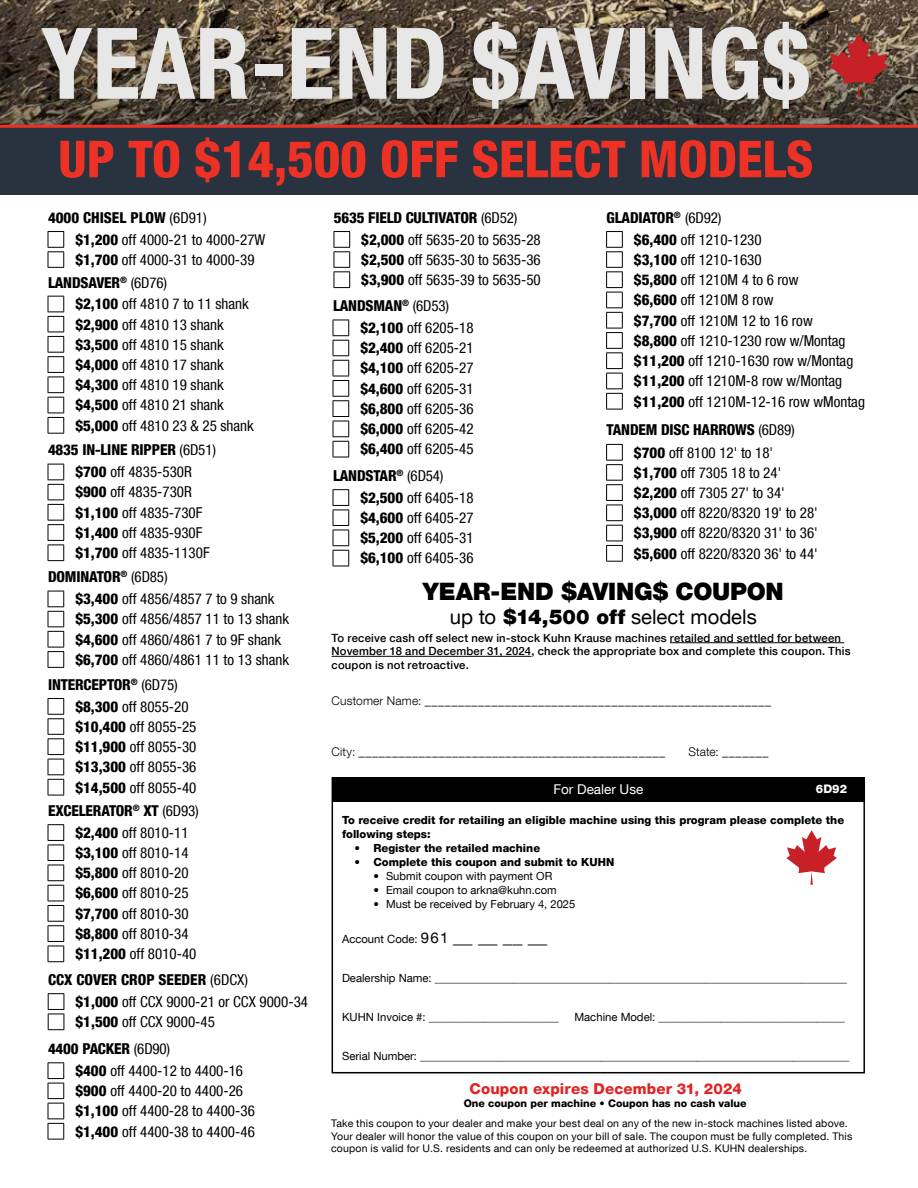
<style>
.page{position:relative;width:918px;height:1188px;background:#fff}
.page>*{position:absolute;margin:0;border:0;box-sizing:border-box;transform-origin:0 0}
.t1{font:700 condensed 99px "Helvetica Neue LT Com";color:#e7e7e7}
.t2{font:800 condensed 51px "Helvetica Neue LT Com";color:#ee3125}
.t3{font:900 24px "Helvetica Neue LT Com";letter-spacing:-.01em;color:#000}
.t4{font:20.25px "Helvetica Neue LT Com";color:#000}
.t5{font:condensed 15px/20.2px "Helvetica Neue LT Com";color:#000}
.t6{font:800 condensed 15px/22.2px "Helvetica Neue LT Com";letter-spacing:-.01em;color:#000}
.t7{font:800 15px "Helvetica Neue LT Com";letter-spacing:.01em;color:#e12322}
.t8{font:13.5px "Helvetica Neue LT Com";color:#fff}
.t9{font:300 12px "Helvetica Neue LT Com";letter-spacing:.015em;color:#000}
.t10{font:800 11.7px "Helvetica Neue LT Com";color:#fff}
.t11{font:11.25px "Helvetica Neue LT Com";color:#000}
.t12{font:500 11.25px/13.5px "Helvetica Neue LT Com";letter-spacing:.02em;color:#000}
.t13{font:800 11.25px/13.4px "Helvetica Neue LT Com";color:#000}
.t14{font:10.5px/12.6px "Helvetica Neue LT Com";letter-spacing:.02em;color:#000}
.t15{font:800 10.5px "Helvetica Neue LT Com";color:#000}
.s1{font-weight:800}
.s2{font-weight:400}
.s3{font-weight:900}
.s4{font-size:15px}
.s5{font-size:19.5px}
</style>
<div class="page">
<svg style="left:48px;top:993px;width:17px;height:37px"></svg>
<hr style="left:670px;top:642px;width:174px;height:1px;background:#000">
<hr style="left:332px;top:656px;width:199px;height:1px;background:#000">
<div style="left:332px;top:778px;width:533px;height:24px;background:#000"></div>
<div style="left:332px;top:777px;width:533px;height:296px;border:2px solid #000"></div>
<svg style="left:48px;top:231px;width:16px;height:37px"></svg>
<svg style="left:48px;top:591px;width:16px;height:77px"></svg>
<svg style="left:48px;top:824px;width:16px;height:138px"></svg>
<svg style="left:334px;top:231px;width:16px;height:57px"></svg>
<svg style="left:606px;top:231px;width:17px;height:179px"></svg>
<svg style="left:48px;top:698px;width:16px;height:98px"></svg>
<svg style="left:48px;top:296px;width:16px;height:138px"></svg>
<svg style="left:333px;top:320px;width:16px;height:138px"></svg>
<svg style="left:333px;top:489px;width:16px;height:78px"></svg>
<svg style="left:48px;top:1062px;width:16px;height:78px"></svg>
<svg style="left:48px;top:464px;width:16px;height:97px"></svg>
<svg style="left:606px;top:444px;width:17px;height:118px"></svg>
<svg style="left:786px;top:830px;width:51px;height:55px"></svg>
<svg style="left:0;top:0;width:918px;height:125px;background:#55493b"></svg>
<div style="left:0;top:126px;width:918px;height:68px;background:#29323f"></div>
<hr style="left:0;top:125px;width:918px;height:3px;background:#ee3125">
<svg style="left:829px;top:34px;width:59px;height:64px;background:#91433d"></svg>
<h1 class="t1" style="left:41px;top:4px;width:770px">YEAR-END $AVING$</h1>
<h2 class="t2" style="left:58px;top:128px;width:757px">UP TO $14,500 OFF SELECT MODELS</h2>
<p class="t5" style="left:75px;top:206px;width:192px;line-height:22.2px;text-indent:-27px"><span class="s1">4000 CHISEL PLOW</span> (6D91)<br><span class="s1">$1,200</span> off 4000-21 to 4000-27W</p>
<p class="t5" style="left:75px;top:249px;width:181px"><span class="s1">$1,700</span> off 4000-31 to 4000-39</p>
<p class="t5" style="left:75px;top:271px;width:175px;line-height:21.8px;text-indent:-27px"><span class="s1">LANDSAVER</span><sup>®</sup> (6D76)<br><span class="s1">$2,100</span> off 4810 7 to 11 shank</p>
<p class="t5" style="left:75px;top:314px;width:180px"><span class="s1">$2,900</span> off 4810 13 shank <span class="s1">$3,500</span> off 4810 15 shank <span class="s1">$4,000</span> off 4810 17 shank <span class="s1">$4,300</span> off 4810 19 shank <span class="s1">$4,500</span> off 4810 21 shank <span class="s1">$5,000</span> off 4810 23 &amp; 25 shank</p>
<p class="t6" style="left:48px;top:438px;width:170px;text-align:center">4835 IN-LINE RIPPER <span class="s2">(6D51) </span>$700 <span class="s2">off 4835-530R</span></p>
<p class="t5" style="left:75px;top:482px;width:136px"><span class="s1">$900</span> off 4835-730R <span class="s1">$1,100</span> off 4835-730F <span class="s1">$1,400</span> off 4835-930F <span class="s1">$1,700</span> off 4835-1130F</p>
<p class="t5" style="left:75px;top:566px;width:201px;line-height:22.2px;text-indent:-27px"><span class="s1">DOMINATOR</span><sup>®</sup> (6D85)<br><span class="s1">$3,400</span> off 4856/4857 7 to 9 shank</p>
<p class="t5" style="left:75px;top:609px;width:215px"><span class="s1">$5,300</span> off 4856/4857 11 to 13 shank <span class="s1">$4,600</span> off 4860/4861 7 to 9F shank <span class="s1">$6,700</span> off 4860/4861 11 to 13 shank</p>
<p class="t6" style="left:75px;top:673px;width:115px;text-indent:-27px">INTERCEPTOR<sup>®</sup> <span class="s2">(6D75) </span>$8,300 <span class="s2">off 8055-20</span></p>
<p class="t5" style="left:75px;top:716px;width:123px;text-align:justify"><span class="s1">$10,400</span> off 8055-25 <span class="s1">$11,900</span> off 8055-30 <span class="s1">$13,300</span> off 8055-36 <span class="s1">$14,500</span> off 8055-40</p>
<p class="t6" style="left:75px;top:799px;width:125px;text-indent:-27px">EXCELERATOR<sup>®</sup> XT <span class="s2">(6D93) </span>$2,400 <span class="s2">off 8010-11</span></p>
<p class="t5" style="left:75px;top:842px;width:123px"><span class="s1">$3,100</span> off 8010-14 <span class="s1">$5,800</span> off 8010-20 <span class="s1">$6,600</span> off 8010-25 <span class="s1">$7,700</span> off 8010-30 <span class="s1">$8,800</span> off 8010-34 <span class="s1">$11,200</span> off 8010-40</p>
<p class="t5" style="left:76px;top:968px;width:234px;line-height:22.2px;text-indent:-27px"><span class="s1">CCX COVER CROP SEEDER</span> (6DCX)<br><span class="s1">$1,000</span> off CCX 9000-21 or CCX 9000-34</p>
<p class="t5" style="left:76px;top:1012px;width:141px"><span class="s1">$1,500</span> off CCX 9000-45</p>
<p class="t5" style="left:75px;top:1037px;width:169px;line-height:22.2px;text-indent:-27px"><span class="s1">4400 PACKER</span> (6D90)<br><span class="s1">$400</span> off 4400-12 to 4400-16</p>
<p class="t5" style="left:75px;top:1081px;width:181px"><span class="s1">$900</span> off 4400-20 to 4400-26 <span class="s1">$1,100</span> off 4400-28 to 4400-36 <span class="s1">$1,400</span> off 4400-38 to 4400-46</p>
<p class="t6" style="left:361px;top:206px;width:181px;text-indent:-27px">5635 FIELD CULTIVATOR <span class="s2">(6D52) </span>$2,000 <span class="s2">off 5635-20 to 5635-28</span></p>
<p class="t5" style="left:361px;top:249px;width:181px"><span class="s1">$2,500</span> off 5635-30 to 5635-36 <span class="s1">$3,900</span> off 5635-39 to 5635-50</p>
<p class="t5" style="left:360px;top:294px;width:115px;line-height:22.2px;text-indent:-27px"><span class="s1">LANDSMAN</span><sup>®</sup> (6D53) <span class="s1">$2,100</span> off 6205-18</p>
<p class="t5" style="left:360px;top:338px;width:115px;text-align:justify"><span class="s1">$2,400</span> off 6205-21 <span class="s1">$4,100</span> off 6205-27 <span class="s1">$4,600</span> off 6205-31 <span class="s1">$6,800</span> off 6205-36 <span class="s1">$6,000</span> off 6205-42 <span class="s1">$6,400</span> off 6205-45</p>
<p class="t5" style="left:360px;top:464px;width:115px;line-height:22.2px;text-indent:-27px"><span class="s1">LANDSTAR</span><sup>®</sup> (6D54) <span class="s1">$2,500</span> off 6405-18</p>
<p class="t5" style="left:360px;top:507px;width:115px;text-align:justify"><span class="s1">$4,600</span> off 6405-27 <span class="s1">$5,200</span> off 6405-31 <span class="s1">$6,100</span> off 6405-36</p>
<p class="t5" style="left:634px;top:206px;width:129px;line-height:22.2px;text-indent:-27px"><span class="s1">GLADIATOR</span><sup>®</sup> (6D92) <span class="s1">$6,400</span> off 1210-1230</p>
<p class="t5" style="left:634px;top:249px;width:233px"><span class="s1">$3,100</span> off 1210-1630<br><span class="s1">$5,800</span> off 1210M 4 to 6 row<br><span class="s1">$6,600</span> off 1210M 8 row<br><span class="s1">$7,700</span> off 1210M 12 to 16 row<br><span class="s1">$8,800</span> off 1210-1230 row w/Montag <span class="s1">$11,200</span> off 1210-1630 row w/Montag <span class="s1">$11,200</span> off 1210M-8 row w/Montag <span class="s1">$11,200</span> off 1210M-12-16 row wMontag</p>
<p class="t6" style="left:607px;top:419px;width:190px;text-align:center">TANDEM DISC HARROWS <span class="s2">(6D89) </span>$700 <span class="s2">off 8100 12' to 18'</span></p>
<p class="t5" style="left:634px;top:462px;width:185px"><span class="s1">$1,700</span> off 7305 18 to 24' <span class="s1">$2,200</span> off 7305 27' to 34' <span class="s1">$3,000</span> off 8220/8320 19' to 28' <span class="s1">$3,900</span> off 8220/8320 31' to 36' <span class="s1">$5,600</span> off 8220/8320 36' to 44'</p>
<h3 class="t3" style="left:423px;top:577px;width:362px">YEAR-END $AVING$ COUPON</h3>
<h3 class="t4" style="left:450px;top:604px;width:309px">up to <span class="s3">$14,500 off</span> select models</h3>
<p class="t12" style="left:332px;top:631px;width:521px">To receive cash off select new in-stock Kuhn Krause machines retailed and settled for between<br>November 18 and December 31, 2024, check the appropriate box and complete this coupon. This coupon is not retroactive.</p>
<p class="t9" style="left:332px;top:694px;width:441px">Customer Name: ____________________________________________________</p>
<p class="t9" style="left:332px;top:745px;width:335px">City: ______________________________________________</p>
<p class="t9" style="left:688px;top:745px;width:81px">State: _______</p>
<p class="t8" style="left:553px;top:781px;width:91px">For Dealer Use</p>
<p class="t10" style="left:816px;top:782px;width:33px">6D92</p>
<p class="t13" style="left:342px;top:814px;width:504px">To receive credit for retailing an eligible machine using this program please complete the following steps:</p>
<p class="t13" style="left:355px;top:841px;width:187px">• Register the retailed machine</p>
<p class="t13" style="left:355px;top:855px;width:261px">• Complete this coupon and submit to KUHN</p>
<p class="t11" style="left:373px;top:869px;width:180px">• Submit coupon with payment OR</p>
<p class="t11" style="left:373px;top:883px;width:185px">• Email coupon to arkna@kuhn.com</p>
<p class="t11" style="left:373px;top:897px;width:203px">• Must be received by February 4, 2025</p>
<p class="t11" style="left:342px;top:932px;width:207px">Account Code: <span class="s4">961</span> <span class="s5">__ __ __ __</span></p>
<p class="t11" style="left:342px;top:971px;width:507px">Dealership Name: _________________________________________________________________________</p>
<p class="t11" style="left:342px;top:1010px;width:218px">KUHN Invoice #: _______________________</p>
<p class="t11" style="left:574px;top:1010px;width:272px">Machine Model: _________________________________</p>
<p class="t11" style="left:342px;top:1049px;width:509px">Serial Number: ____________________________________________________________________________</p>
<p class="t7" style="left:470px;top:1080px;width:274px">Coupon expires December 31, 2024</p>
<p class="t14" style="left:331px;top:1117px;width:523px">Take this coupon to your dealer and make your best deal on any of the new in-stock machines listed above.<br>Your dealer will honor the value of this coupon on your bill of sale. The coupon must be fully completed. This coupon is valid for U.S. residents and can only be redeemed at authorized U.S. KUHN dealerships.</p>
<p class="t15" style="left:464px;top:1097px;width:284px">One coupon per machine • Coupon has no cash value</p>
</div>
